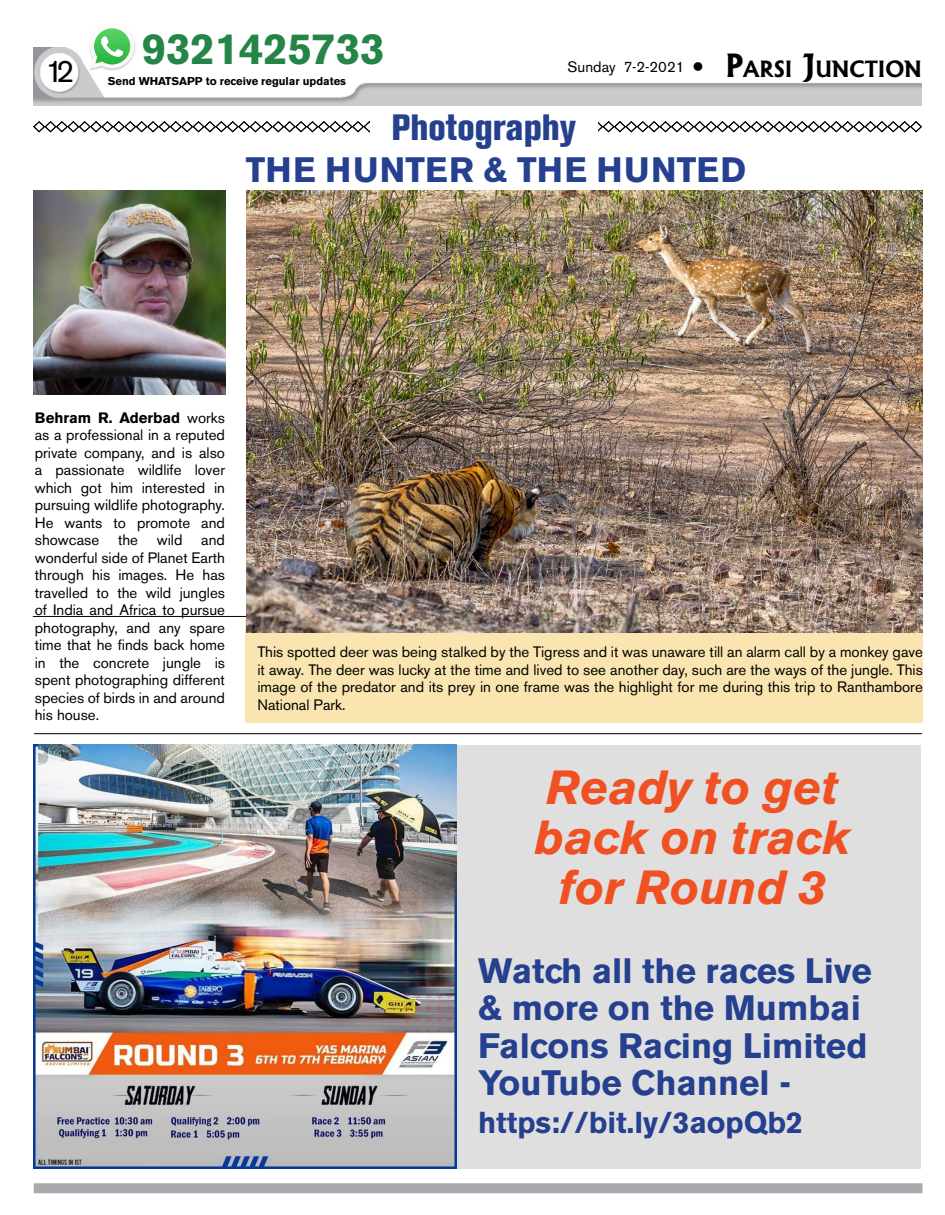
<style>
.page{position:relative;width:945px;height:1215px;background:#fff}
.page>*{position:absolute;margin:0;border:0;box-sizing:border-box;transform-origin:0 0}
.t1{font:italic 700 47.5px/50px "Akzidenz Grotesk BE";color:#f05123;text-align:center}
.t2{font:700 43.38px "Akzidenz Grotesk BE";color:#248547}
.t3{font:800 condensed 36.25px "Akzidenz Grotesk BE";color:#25408f}
.t4{font:700 35px/37.5px "Akzidenz Grotesk BE";color:#25408f}
.t5{font:700 35px "Akzidenz Grotesk BE";letter-spacing:.04em;color:#25408f}
.t6{font:31.25px "Akzidenz Grotesk BE";color:#000}
.t7{font:700 30px "Akzidenz Grotesk BE";color:#25408f}
.t8{font:15px/17.5px "Akzidenz Grotesk BE";color:#000;text-align:justify}
.t9{font:700 11.25px "Akzidenz Grotesk BE";color:#000}
.s1{font-family:"Albertus";font-weight:700;font-size:30.62px}
.s2{font-family:"Albertus";font-weight:700;font-size:21.5px}
.s3{font-weight:700}
</style>
<div class="page">
<img style="left:34px;top:48px;width:887px;height:58px">
<div style="left:34px;top:1183px;width:888px;height:10px;background:#a7a9ac"></div>
<img style="left:86px;top:48px;width:52px;height:25px">
<img style="left:89px;top:42px;width:46px;height:28px">
<svg style="left:90px;top:28px;width:44px;height:41px"></svg>
<hr style="left:33px;top:616px;width:888px;height:1px;background:#000">
<div style="left:33px;top:745px;width:888px;height:423px;background:#e0dfe0"></div>
<img style="left:33px;top:745px;width:424px;height:423px">
<svg style="left:33px;top:121px;width:889px;height:12px"></svg>
<div style="left:370px;top:113px;width:227px;height:34px;background:#fff"></div>
<div style="left:246px;top:619px;width:677px;height:104px;background:#fae4b0"></div>
<img style="left:33px;top:190px;width:192px;height:205px">
<img style="left:246px;top:190px;width:676px;height:443px">
<hr style="left:34px;top:733px;width:888px;height:1px;background:#000">
<h3 class="t6" style="left:45px;top:52px;width:30px">12</h3>
<h2 class="t2" style="left:142px;top:24px;width:244px">9321425733</h2>
<p class="t9" style="left:108px;top:75px;width:240px">Send WHATSAPP to receive regular updates</p>
<p class="t8" style="left:568px;top:58px;width:356px">Sunday 7-2-2021 ● <span class="s1">P</span><span class="s2">ARSI</span> <span class="s1">J</span><span class="s2">UNCTION</span></p>
<h3 class="t3" style="left:392px;top:106px;width:186px">Photography</h3>
<h3 class="t5" style="left:246px;top:149px;width:502px">THE HUNTER &amp; THE HUNTED</h3>
<p class="t8" style="left:35px;top:409px;width:192px"><span class="s3">Behram R. Aderbad</span> works as a professional in a reputed private company, and is also a passionate wildlife lover which got him interested in pursuing wildlife photography.<br>He wants to promote and showcase</p>
<p class="t8" style="left:35px;top:531px;width:192px;text-indent:166px">and wonderful side of Planet Earth through his images. He has travelled to the wild jungles of India and Africa to pursue photography, and any spare time that he finds back home in the concrete jungle is spent photographing different species of birds in and around his house.</p>
<p class="t8" style="left:118px;top:531px;width:22px">the</p>
<p class="t8" style="left:157px;top:531px;width:27px">wild</p>
<p class="t8" style="left:257px;top:643px;width:667px">This spotted deer was being stalked by the Tigress and it was unaware till an alarm call by a monkey gave it away. The deer was lucky at the time and lived to see another day, such are the ways of the jungle. This image of the predator and its prey in one frame was the highlight for me during this trip to Ranthambore National Park.</p>
<h1 class="t1" style="left:535px;top:763px;width:317px">Ready to get back on track for Round 3</h1>
<h3 class="t4" style="left:478px;top:952px;width:395px">Watch all the races Live &amp; more on the Mumbai<br>Falcons Racing Limited<br>YouTube Channel -</h3>
<h3 class="t7" style="left:478px;top:1105px;width:326px">https://bit.ly/3aopQb2</h3>
</div>
